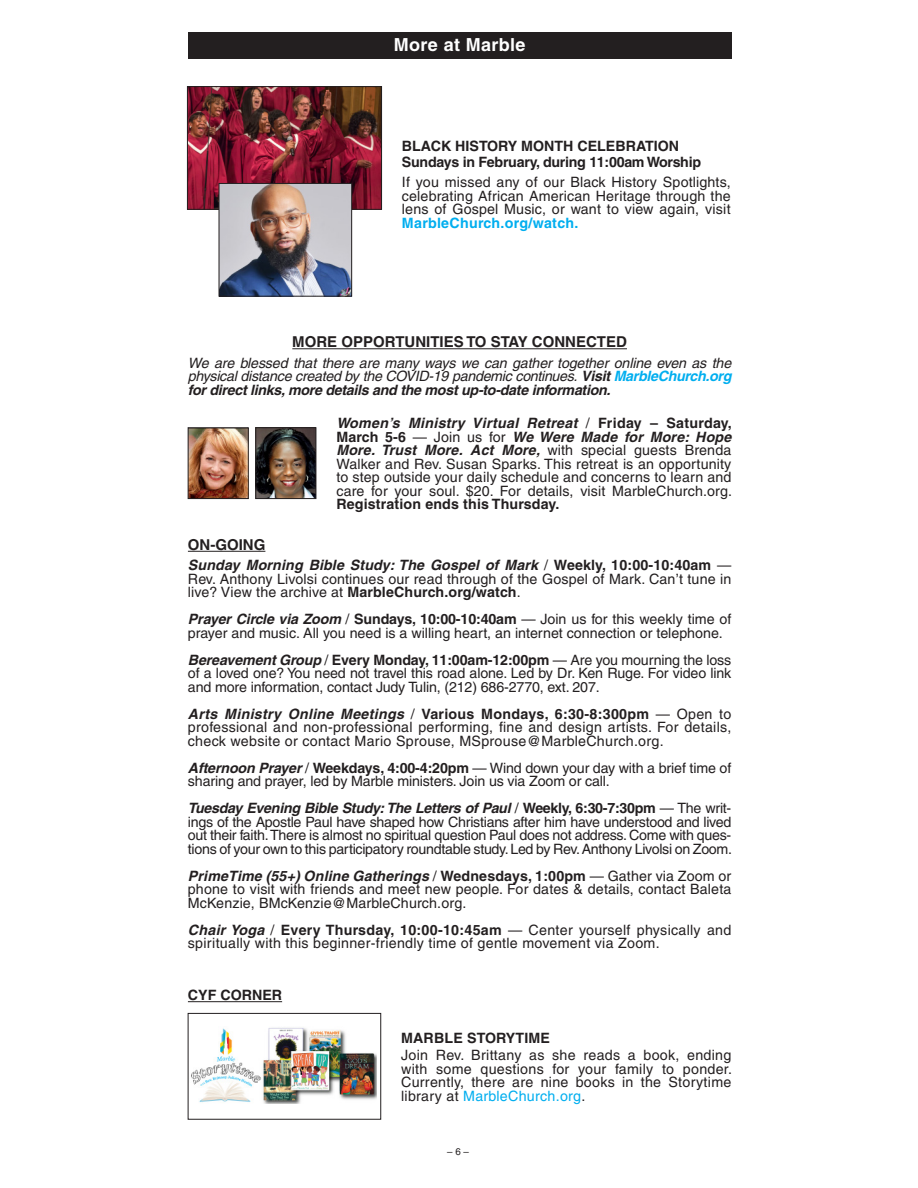
<style>
.page{position:relative;width:918px;height:1188px;background:#fff}
.page>*{position:absolute;margin:0;border:0;box-sizing:border-box;transform-origin:0 0}
.t1{font:700 18px "Helvetica";letter-spacing:.02em;color:#fff}
.t2{font:700 15px "Helvetica";color:#231f20}
.t3{font:14.25px/13.5px "Helvetica";letter-spacing:.01em;color:#231f20;text-align:justify}
.t4{font:italic 14.25px/13.5px "Helvetica";letter-spacing:-.02em;color:#231f20;text-align:justify}
.t5{font:14.25px/13.5px "Helvetica";letter-spacing:-.01em;color:#231f20}
.t6{font:700 14.25px "Helvetica";color:#231f20}
.t7{font:700 14.25px "Helvetica";letter-spacing:-.02em;color:#231f20}
.t8{font:9.75px "Helvetica";color:#231f20}
.s1{font-weight:700;color:#00aeef}
.s2{font-weight:700}
.s3{font-weight:700;font-style:italic}
.s4{color:#00aeef}
</style>
<div class="page">
<div style="left:188px;top:32px;width:543px;height:27px;background:#231f20"></div>
<img style="left:189px;top:88px;width:191px;height:120px">
<div style="left:187px;top:86px;width:195px;height:124px;border:1px solid #231f20"></div>
<img style="left:221px;top:185px;width:129px;height:109px">
<div style="left:219px;top:183px;width:133px;height:113px;border:1px solid #231f20"></div>
<hr style="left:292px;top:348px;width:335px;height:1px;background:#231f20">
<hr style="left:188px;top:551px;width:77px;height:1px;background:#231f20">
<img style="left:190px;top:429px;width:57px;height:68px">
<div style="left:188px;top:427px;width:61px;height:72px;border:1px solid #231f20"></div>
<img style="left:258px;top:429px;width:56px;height:68px">
<div style="left:256px;top:427px;width:60px;height:72px;border:1px solid #231f20"></div>
<hr style="left:188px;top:1001px;width:94px;height:1px;background:#231f20">
<img style="left:191px;top:1027px;width:186px;height:76px">
<div style="left:188px;top:1013px;width:193px;height:106px;border:1px solid #231f20"></div>
<p class="t1" style="left:394px;top:33px;width:133px">More at Marble</p>
<p class="t6" style="left:402px;top:138px;width:279px">BLACK HISTORY MONTH CELEBRATION</p>
<p class="t7" style="left:402px;top:153px;width:301px">Sundays in February, during 11:00am Worship</p>
<p class="t3" style="left:402px;top:175px;width:330px">If you missed any of our Black History Spotlights, celebrating African American Heritage through the lens of Gospel Music, or want to view again, visit <span class="s1">MarbleChurch.org/watch.</span></p>
<p class="t2" style="left:292px;top:333px;width:336px">MORE OPPORTUNITIES TO STAY CONNECTED</p>
<p class="t4" style="left:188px;top:356px;width:545px">We are blessed that there are many ways we can gather together online even as the physical distance created by the COVID-19 pandemic continues. <span class="s2">Visit</span> <span class="s1">MarbleChurch.org </span><span class="s2">for direct links, more details and the most up-to-date information.</span></p>
<p class="t3" style="left:336px;top:416px;width:397px"><span class="s3">Women’s Ministry Virtual Retreat</span> / <span class="s2">Friday – Saturday, March 5-6</span> — Join us for <span class="s3">We Were Made for More: Hope More. Trust More. Act More,</span> with special guests Brenda Walker and Rev. Susan Sparks. This retreat is an opportunity to step outside your daily schedule and concerns to learn and care for your soul. $20. For details, visit MarbleChurch.org.<br><span class="s2">Registration ends this Thursday.</span></p>
<p class="t2" style="left:188px;top:535px;width:79px">ON-GOING</p>
<p class="t3" style="left:188px;top:558px;width:545px"><span class="s3">Sunday Morning Bible Study: The Gospel of Mark</span> / <span class="s2">Weekly, 10:00-10:40am</span> — Rev. Anthony Livolsi continues our read through of the Gospel of Mark. Can’t tune in live? View the archive at <span class="s2">MarbleChurch.org/watch</span>.</p>
<p class="t3" style="left:188px;top:612px;width:545px"><span class="s3">Prayer Circle via Zoom</span> / <span class="s2">Sundays, 10:00-10:40am</span> — Join us for this weekly time of prayer and music. All you need is a willing heart, an internet connection or telephone.</p>
<p class="t3" style="left:188px;top:653px;width:545px"><span class="s3">Bereavement Group</span> / <span class="s2">Every Monday, 11:00am-12:00pm</span> — Are you mourning the loss of a loved one? You need not travel this road alone. Led by Dr. Ken Ruge. For video link and more information, contact Judy Tulin, (212) 686-2770, ext. 207.</p>
<p class="t3" style="left:188px;top:707px;width:545px"><span class="s3">Arts Ministry Online Meetings</span> / <span class="s2">Various Mondays, 6:30-8:300pm</span> — Open to professional and non-professional performing, fine and design artists. For details, check website or contact Mario Sprouse, MSprouse@MarbleChurch.org.</p>
<p class="t5" style="left:188px;top:761px;width:545px"><span class="s3">Afternoon Prayer</span> / <span class="s2">Weekdays, 4:00-4:20pm</span> — Wind down your day with a brief time of sharing and prayer, led by Marble ministers. Join us via Zoom or call.</p>
<p class="t3" style="left:188px;top:801px;width:546px"><span class="s3">Tuesday Evening Bible Study: The Letters of Paul</span> / <span class="s2">Weekly, 6:30-7:30pm</span> — The writ&shy;ings of the Apostle Paul have shaped how Christians after him have understood and lived out their faith. There is almost no spiritual question Paul does not address. Come with ques&shy;tions of your own to this participatory roundtable study. Led by Rev. Anthony Livolsi on Zoom.</p>
<p class="t3" style="left:188px;top:869px;width:545px"><span class="s3">PrimeTime (55+) Online Gatherings</span> / <span class="s2">Wednesdays, 1:00pm</span> — Gather via Zoom or phone to visit with friends and meet new people. For dates &amp; details, contact Baleta McKenzie, BMcKenzie@MarbleChurch.org.</p>
<p class="t3" style="left:188px;top:923px;width:545px"><span class="s3">Chair Yoga</span> / <span class="s2">Every Thursday, 10:00-10:45am</span> — Center yourself physically and spiritually with this beginner-friendly time of gentle movement via Zoom.</p>
<p class="t6" style="left:188px;top:987px;width:96px">CYF CORNER</p>
<p class="t6" style="left:401px;top:1030px;width:150px">MARBLE STORYTIME</p>
<p class="t3" style="left:401px;top:1048px;width:333px">Join Rev. Brittany as she reads a book, ending with some questions for your family to ponder.<br>Currently, there are nine books in the Storytime library at <span class="s4">MarbleChurch.org</span>.</p>
<p class="t8" style="left:447px;top:1146px;width:23px">– 6 –</p>
</div>
